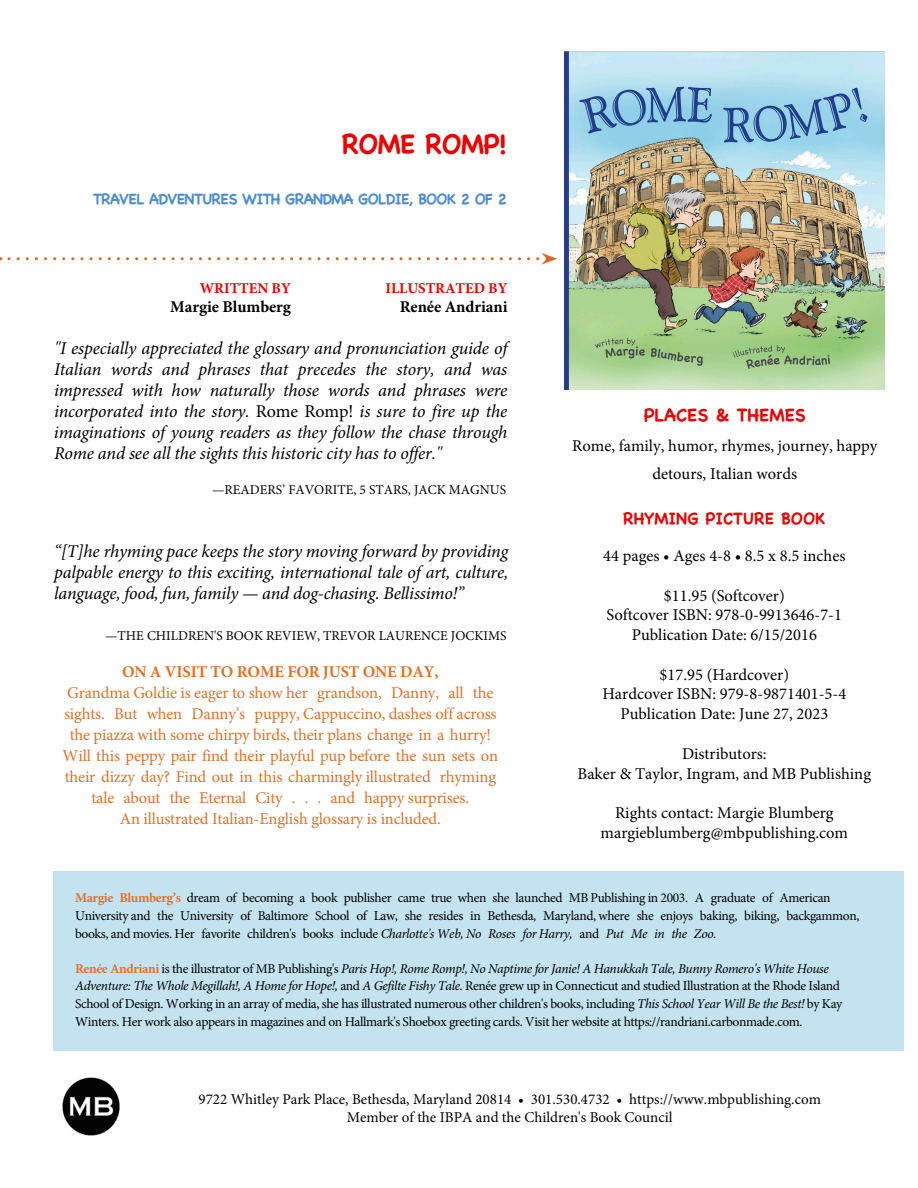
<style>
.page{position:relative;width:918px;height:1188px;background:#fff}
.page>*{position:absolute;margin:0;border:0;box-sizing:border-box;transform-origin:0 0}
.t1{font:700 27px "Chalkboard";letter-spacing:-.03em;color:#e00}
.quote{font:italic 18px/21px "Minion Pro";letter-spacing:-.01em;color:#000;text-align:justify}
.t2{font:700 18px "Chalkboard";color:#e00}
.t3{font:16.5px/21px "Minion Pro";letter-spacing:-.01em;color:#e57025;text-align:center}
.data{font:16.5px/19.8px "Minion Pro";color:#000;text-align:center}
.t4{font:700 16.5px "Minion Pro";letter-spacing:-.005em;color:#000}
.data-2{font:700 16.5px "Chalkboard";color:#e00}
.data-3{font:15px/18px "Minion Pro";color:#000;text-align:center}
.t5{font:700 15px "Chalkboard";letter-spacing:-.05em;color:#4b8dd8}
.t6{font:700 15px "Minion Pro";letter-spacing:-.005em;color:#e00}
.quoter{font:13.5px/17.7px "Minion Pro";letter-spacing:-.03em;color:#000}
.quoter-2{font:13.5px "Minion Pro";color:#000}
.s1{font-style:normal}
.s2{font-weight:700}
.s3{font-style:inherit}
.s4{font-weight:700;color:#e57025}
.s5{font-style:italic}
</style>
<div class="page">
<div style="left:53px;top:872px;width:850px;height:179px;background:#c4e3f1"></div>
<svg style="left:9px;top:253px;width:548px;height:12px"></svg>
<img style="left:62px;top:1077px;width:58px;height:59px">
<img style="left:565px;top:51px;width:319px;height:339px">
<p class="t1" style="left:342px;top:128px;width:167px">ROME ROMP!</p>
<p class="t5" style="left:93px;top:190px;width:416px">TRAVEL ADVENTURES WITH GRANDMA GOLDIE, BOOK 2 OF 2</p>
<p class="t6" style="left:386px;top:278px;width:124px">ILLUSTRATED BY</p>
<p class="t4" style="left:400px;top:296px;width:109px">Renée Andriani</p>
<p class="quote" style="left:54px;top:338px;width:455px">"I especially appreciated the glossary and pronunciation guide of Italian words and phrases that precedes the story, and was impressed with how naturally those words and phrases were incorporated into the story. <span class="s1">Rome Romp!</span> is sure to fire up the imaginations of young readers as they follow the chase through Rome and see all the sights this historic city has to offer."</p>
<p class="quoter-2" style="left:212px;top:481px;width:296px">—READERS’ FAVORITE, 5 STARS, JACK MAGNUS</p>
<p class="t6" style="left:200px;top:278px;width:93px">WRITTEN BY</p>
<p class="t4" style="left:170px;top:295px;width:122px">Margie Blumberg</p>
<p class="quote" style="left:54px;top:541px;width:456px">“[T]he rhyming pace keeps the story moving forward by providing palpable energy to this exciting, international tale of art, culture, language, food, fun, family — and dog-chasing. Bellissimo!”</p>
<p class="quoter-2" style="left:105px;top:627px;width:403px">—THE CHILDREN'S BOOK REVIEW, TREVOR LAURENCE JOCKIMS</p>
<p class="t3" style="left:63px;top:662px;width:437px"><span class="s2">ON A VISIT TO ROME FOR JUST ONE DAY,<br></span>Grandma Goldie is eager to show her grandson, Danny, all the sights. But when Danny’s puppy, Cappuccino, dashes off across the piazza with some chirpy birds, their plans change in a hurry!<br>Will this peppy pair find their playful pup before the sun sets on their dizzy day? Find out in this charmingly illustrated rhyming tale about the Eternal City . . . and happy surprises.<br>An illustrated Italian-English glossary is included.</p>
<h2 class="t2" style="left:644px;top:405px;width:164px">PLACES &amp; THEMES</h2>
<p class="data" style="left:572px;top:431px;width:307px;line-height:28.3px">Rome, family, humor, rhymes, journey, happy detours, Italian words</p>
<p class="data-2" style="left:623px;top:509px;width:204px"><span class="s3">RHYMING</span> PICTURE BOOK</p>
<p class="data" style="left:603px;top:546px;width:244px">44 pages • Ages 4-8 • 8.5 x 8.5 inches</p>
<p class="data" style="left:607px;top:585px;width:237px">$11.95 (Softcover)<br>Softcover ISBN: 978-0-9913646-7-1<br>Publication Date: 6/15/2016</p>
<p class="data" style="left:602px;top:665px;width:246px">$17.95 (Hardcover)<br>Hardcover ISBN: 979-8-9871401-5-4<br>Publication Date: June 27, 2023</p>
<p class="data" style="left:578px;top:744px;width:295px">Distributors:<br>Baker &amp; Taylor, Ingram, and MB Publishing</p>
<p class="data" style="left:601px;top:803px;width:249px">Rights contact: Margie Blumberg margieblumberg@mbpublishing.com</p>
<p class="quoter" style="left:75px;top:889px;width:786px"><span class="s4">Margie Blumberg’s</span> dream of becoming a book publisher came true when she launched MB Publishing in 2003. A graduate of American<br>University and the University of Baltimore School of Law, she resides in Bethesda, Maryland, where she enjoys baking, biking, backgammon, books, and movies. Her favorite children's books include <span class="s5">Charlotte's Web, No Roses for Harry,</span> and <span class="s5">Put Me in the Zoo.</span></p>
<p class="quoter" style="left:75px;top:960px;width:769px"><span class="s4">Renée Andriani</span> is the illustrator of MB Publishing's <span class="s5">Paris Hop!, Rome Romp!, No Naptime for Janie! A Hanukkah Tale, Bunny Romero's White House Adventure: The Whole Megillah!, A Home for Hope!,</span> and <span class="s5">A Gefilte Fishy Tale.</span> Renée grew up in Connecticut and studied Illustration at the Rhode Island School of Design. Working in an array of media, she has illustrated numerous other children's books, including <span class="s5">This School Year Will Be the Best!</span> by Kay Winters. Her work also appears in magazines and on Hallmark's Shoebox greeting cards. Visit her website at https://randriani.carbonmade.com.</p>
<p class="data-3" style="left:199px;top:1090px;width:624px">9722 Whitley Park Place, Bethesda, Maryland 20814 • 301.530.4732 • https://www.mbpublishing.com<br>Member of the IBPA and the Children's Book Council</p>
</div>
